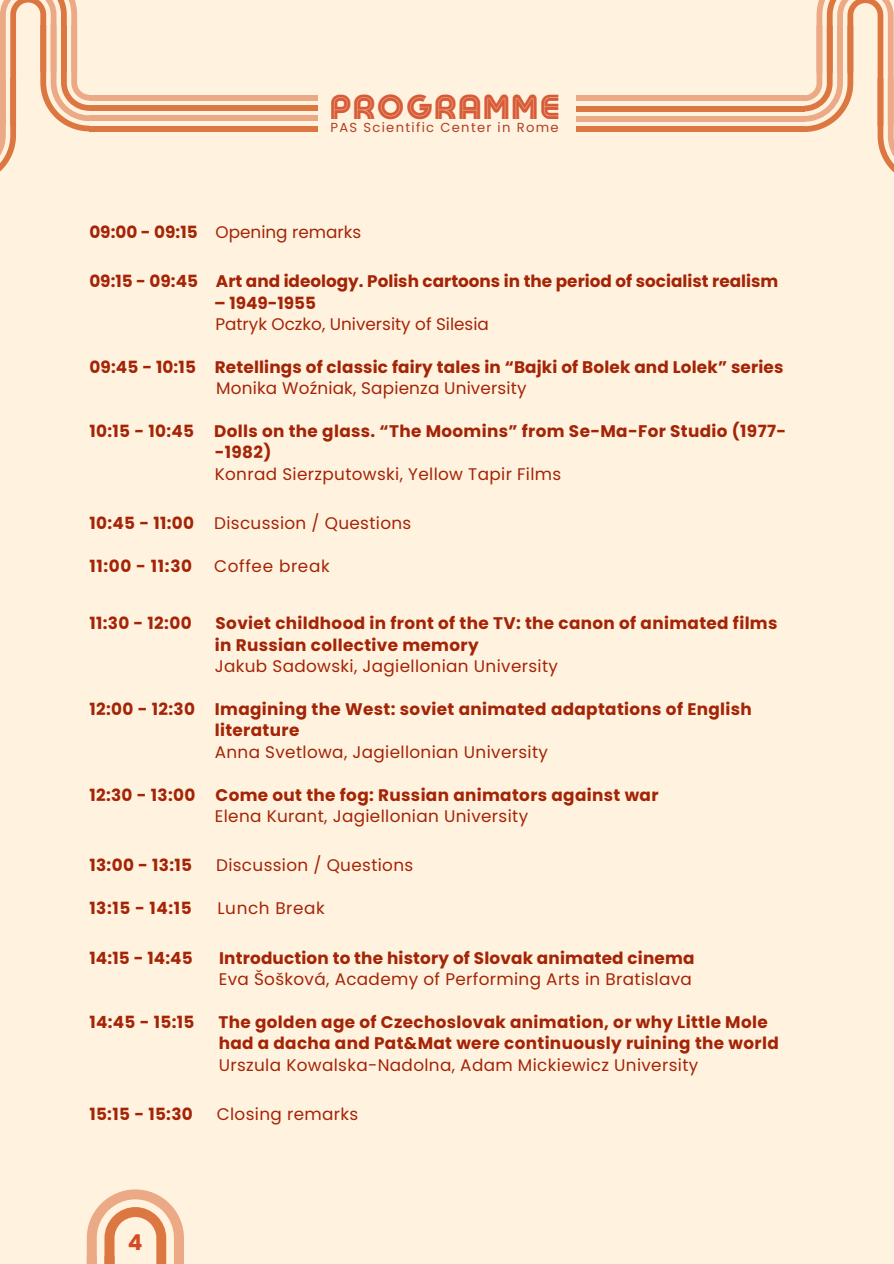
<style>
.page{position:relative;width:894px;height:1264px;background:#fff}
.page>*{position:absolute;margin:0;border:0;box-sizing:border-box;transform-origin:0 0}
.t1{font:33.9px "Colo Pro";letter-spacing:.08em;color:#d34a24}
.t2{font:700 21.75px "Poppins";color:#d34a24}
.t3{font:700 16.8px/21.3px "Poppins";letter-spacing:.02em;color:#a42406}
.t4{font:16.8px "Poppins";letter-spacing:.02em;color:#a42406}
.t5{font:700 16.8px "Poppins";color:#a42406}
.t6{font:16.8px/21.3px "Poppins";color:#a42406}
.t7{font:16.8px "Poppins";letter-spacing:.04em;color:#a42406}
.t8{font:13.05px "Poppins";letter-spacing:.1em;color:#b23d22}
.s1{font-weight:700}
.s2{color:#fff3e0}
.s3{font-weight:400}
</style>
<div class="page">
<div style="left:0;top:0;width:893px;height:1263px;background:#fff3e0"></div>
<div style="left:89px;top:126px;width:228px;height:5px;background:#dc7742"></div>
<div style="left:89px;top:115px;width:228px;height:6px;background:#eba986"></div>
<div style="left:89px;top:105px;width:228px;height:6px;background:#dc7742"></div>
<div style="left:89px;top:95px;width:228px;height:5px;background:#eba986"></div>
<svg style="left:0;top:0;width:89px;height:172px"></svg>
<div style="left:576px;top:126px;width:228px;height:6px;background:#dc7742"></div>
<div style="left:576px;top:116px;width:228px;height:6px;background:#eba986"></div>
<div style="left:576px;top:106px;width:228px;height:5px;background:#dc7742"></div>
<div style="left:576px;top:95px;width:228px;height:6px;background:#eba986"></div>
<svg style="left:804px;top:0;width:89px;height:172px"></svg>
<svg style="left:86px;top:1189px;width:98px;height:74px"></svg>
<h1 class="t1" style="left:330px;top:88px;width:230px">PROGRAMME</h1>
<h2 class="t8" style="left:330px;top:118px;width:229px">PAS Scientific Center in Rome</h2>
<p class="t6" style="left:89px;top:221px;width:273px"><span class="s1">09:00 - 09:15</span> Opening remarks</p>
<p class="t5" style="left:89px;top:269px;width:690px">09:15 - 09:45 Art and ideology. Polish cartoons in the period of socialist realism</p>
<p class="t6" style="left:206px;top:292px;width:284px;text-indent:8px"><span class="s1">– 1949-1955<br></span><span class="s2">-</span>Patryk Oczko, University of Silesia</p>
<p class="t3" style="left:216px;top:356px;width:568px;text-indent:-127px">09:45 - 10:15 Retellings of classic fairy tales in “Bajki of Bolek and Lolek” series<br><span class="s3">Monika Woźniak, Sapienza University</span></p>
<p class="t3" style="left:215px;top:420px;width:572px;text-indent:-125px">10:15 - 10:45 Dolls on the glass. “The Moomins” from Se-Ma-For Studio (1977- -1982)</p>
<h2 class="t4" style="left:215px;top:462px;width:348px">Konrad Sierzputowski, Yellow Tapir Films</h2>
<h2 class="t4" style="left:89px;top:511px;width:323px"><span class="s1">10:45 - 11:00</span> Discussion / Questions</h2>
<h2 class="t3" style="left:89px;top:555px;width:104px">11:00 - 11:30</h2>
<h2 class="t7" style="left:214px;top:554px;width:117px">Coffee break</h2>
<h2 class="t3" style="left:89px;top:613px;width:104px">11:30 - 12:00</h2>
<h2 class="t3" style="left:215px;top:613px;width:564px">Soviet childhood in front of the TV: the canon of animated films in Russian collective memory<br><span class="s3">Jakub Sadowski, Jagiellonian University</span></h2>
<h2 class="t3" style="left:89px;top:698px;width:107px">12:00 - 12:30</h2>
<h2 class="t3" style="left:215px;top:698px;width:538px">Imagining the West: soviet animated adaptations of English literature<br><span class="s3">Anna Svetlowa, Jagiellonian University</span></h2>
<h2 class="t3" style="left:89px;top:784px;width:570px;text-align:center">12:30 - 13:00 Come out the fog: Russian animators against war<br><span class="s3">Elena Kurant, Jagiellonian University</span></h2>
<h2 class="t3" style="left:89px;top:854px;width:104px">13:00 - 13:15</h2>
<h2 class="t4" style="left:216px;top:853px;width:199px">Discussion / Questions</h2>
<h2 class="t3" style="left:89px;top:897px;width:104px">13:15 - 14:15</h2>
<h2 class="t4" style="left:217px;top:896px;width:109px">Lunch Break</h2>
<h2 class="t3" style="left:89px;top:947px;width:105px">14:15 - 14:45</h2>
<h2 class="t3" style="left:219px;top:947px;width:477px">Introduction to the history of Slovak animated cinema<br><span class="s3">Eva Šošková, Academy of Performing Arts in Bratislava</span></h2>
<h2 class="t3" style="left:89px;top:1011px;width:107px">14:45 - 15:15</h2>
<h2 class="t3" style="left:218px;top:1011px;width:561px">The golden age of Czechoslovak animation, or why Little Mole had a dacha and Pat&amp;Mat were continuously ruining the world</h2>
<h2 class="t4" style="left:219px;top:1052px;width:481px">Urszula Kowalska-Nadolna, Adam Mickiewicz University</h2>
<h2 class="t4" style="left:89px;top:1102px;width:270px"><span class="s1">15:15 - 15:30</span> <span class="s2">.</span>Closing remarks</h2>
<h2 class="t2" style="left:128px;top:1227px;width:16px">4</h2>
</div>
